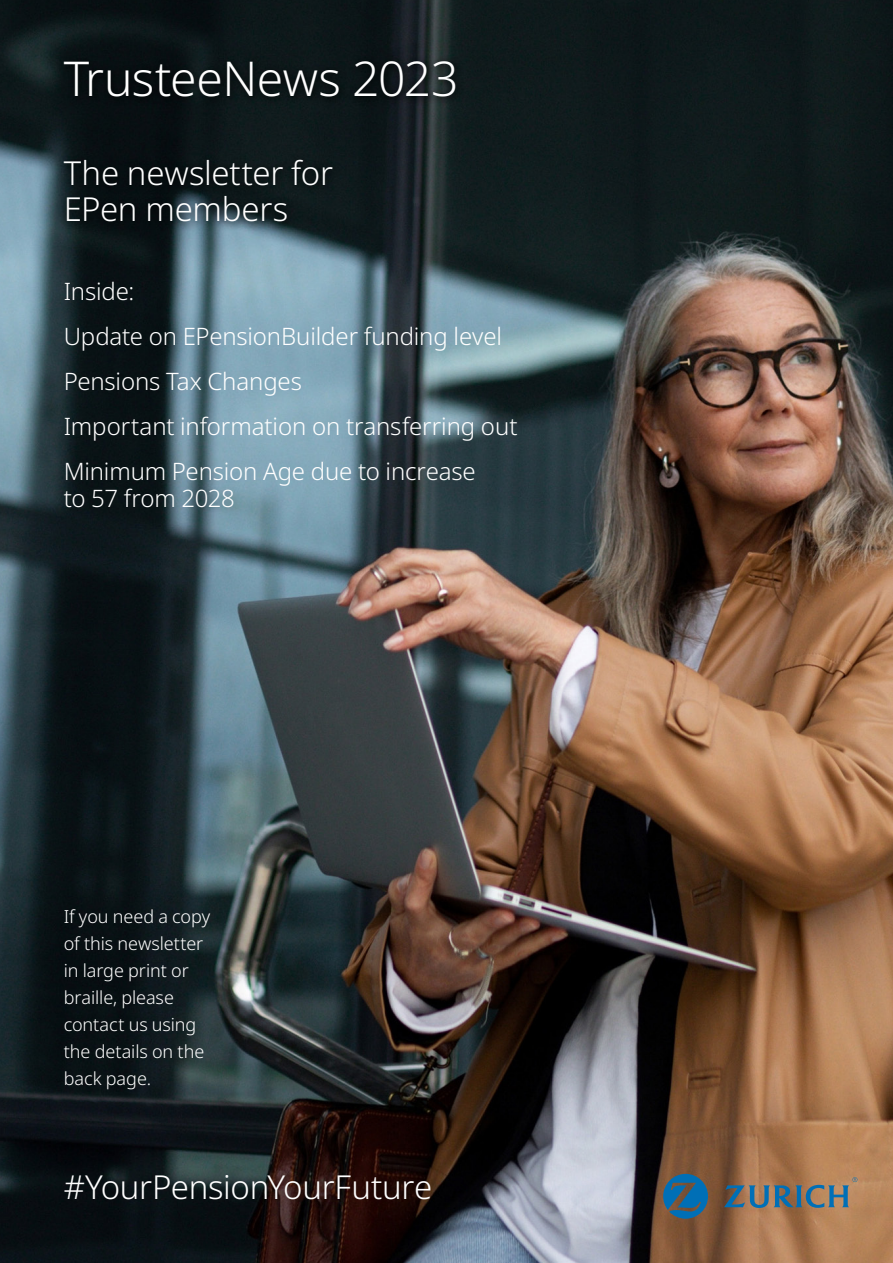
<style>
.page{position:relative;width:893px;height:1263px;background:#fff}
.page>*{position:absolute;margin:0;border:0;box-sizing:border-box;transform-origin:0 0}
.t1{font:300 48px "Noto Sans";letter-spacing:-.01em;color:#fff}
.t2{font:300 33px/36px "Noto Sans";letter-spacing:-.01em;color:#fff}
.t3{font:300 24px/45px "Noto Sans";letter-spacing:-.005em;color:#fff}
.t4{font:300 18px/27px "Noto Sans";color:#fff}
</style>
<div class="page">
<img style="left:0;top:0;width:893px;height:1263px">
<svg style="left:58px;top:55px;width:407px;height:51px;background:#0c1416"></svg>
<svg style="left:58px;top:153px;width:284px;height:78px;background:#111c1f"></svg>
<svg style="left:663px;top:1174px;width:45px;height:45px;background:#326584"></svg>
<svg style="left:724px;top:1177px;width:133px;height:31px;background:#7c766e"></svg>
<h1 class="t1" style="left:64px;top:45px;width:396px">TrusteeNews 2023</h1>
<h2 class="t2" style="left:64px;top:156px;width:271px">The newsletter for<br>EPen members</h2>
<p class="t3" style="left:64px;top:269px;width:455px">Inside:<br>Update on EPensionBuilder funding level<br>Pensions Tax Changes<br>Important information on transferring out<br>Minimum Pension Age due to increase</p>
<p class="t3" style="left:64px;top:476px;width:173px">to 57 from 2028</p>
<p class="t4" style="left:64px;top:904px;width:148px">If you need a copy of this newsletter in large print or braille, please contact us using the details on the back page.</p>
<h2 class="t2" style="left:64px;top:1170px;width:370px">#YourPensionYourFuture</h2>
</div>
